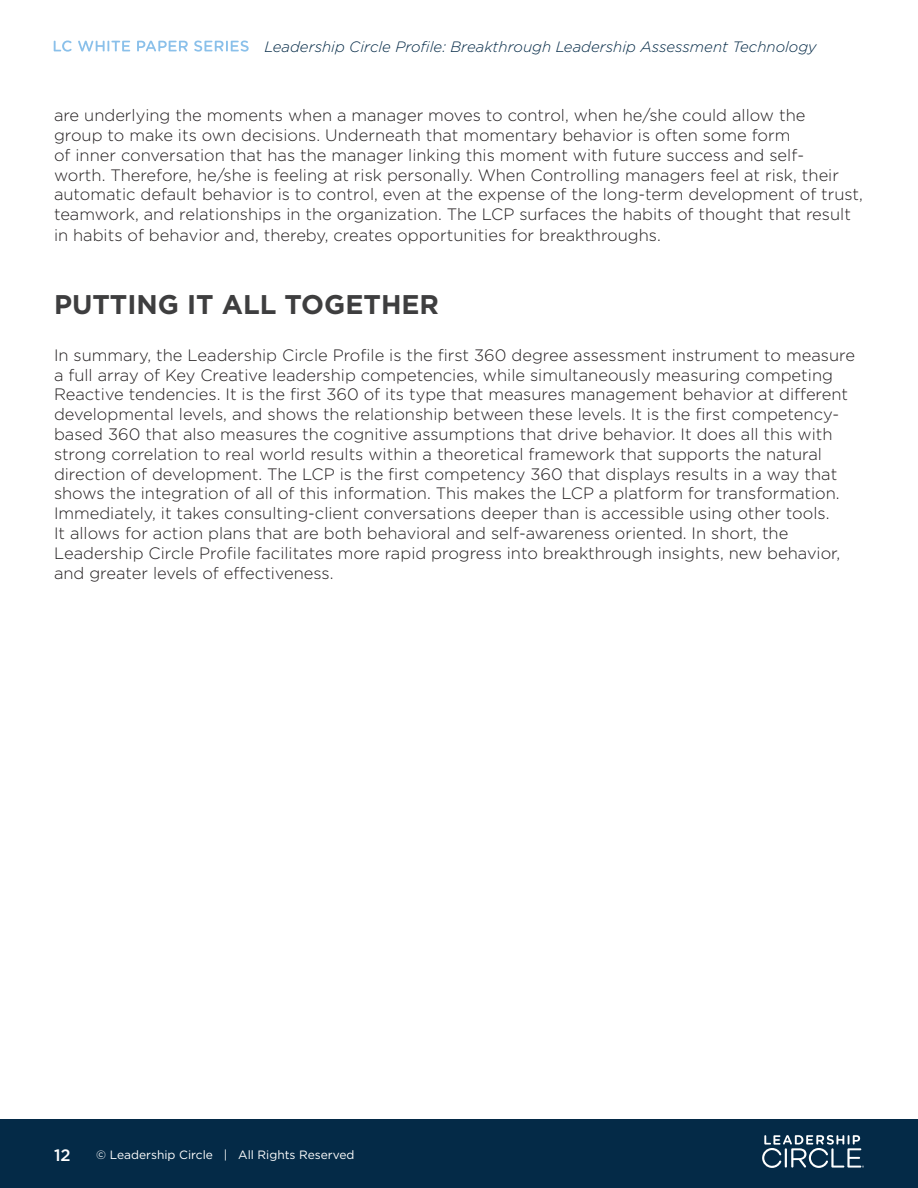
<style>
.page{position:relative;width:918px;height:1188px;background:#fff}
.page>*{position:absolute;margin:0;border:0;box-sizing:border-box;transform-origin:0 0}
.Header_Style_1{font:700 27px "Gotham";color:#3e3e3f}
.Paragraph_Style_1{font:300 16.5px/19.8px "Gotham";color:#231f20}
.t1{font:500 16.5px "Gotham";color:#fff}
.t2{font:italic 300 15px "Gotham";color:#042a47}
.t3{font:12px "Gotham";color:#fff}
</style>
<div class="page">
<svg style="left:54px;top:41px;width:18px;height:11px"></svg>
<svg style="left:78px;top:41px;width:52px;height:11px"></svg>
<svg style="left:137px;top:41px;width:51px;height:10px"></svg>
<svg style="left:194px;top:41px;width:55px;height:11px"></svg>
<div style="left:0;top:1119px;width:918px;height:69px;background:#042a47"></div>
<svg style="left:762px;top:1135px;width:102px;height:33px"></svg>
<p class="t2" style="left:265px;top:37px;width:554px">Leadership Circle Profile: Breakthrough Leadership Assessment Technology</p>
<p class="Paragraph_Style_1" style="left:54px;top:105px;width:811px">are underlying the moments when a manager moves to control, when he/she could allow the<br>group to make its own decisions. Underneath that momentary behavior is often some form<br>of inner conversation that has the manager linking this moment with future success and self-<br>worth. Therefore, he/she is feeling at risk personally. When Controlling managers feel at risk, their automatic default behavior is to control, even at the expense of the long-term development of trust, teamwork, and relationships in the organization. The LCP surfaces the habits of thought that result in habits of behavior and, thereby, creates opportunities for breakthroughs.</p>
<p class="Header_Style_1" style="left:54px;top:287px;width:387px">PUTTING IT ALL TOGETHER</p>
<p class="Paragraph_Style_1" style="left:54px;top:345px;width:803px">In summary, the Leadership Circle Profile is the first 360 degree assessment instrument to measure a full array of Key Creative leadership competencies, while simultaneously measuring competing Reactive tendencies. It is the first 360 of its type that measures management behavior at different developmental levels, and shows the relationship between these levels. It is the first competency&shy;based 360 that also measures the cognitive assumptions that drive behavior. It does all this with strong correlation to real world results within a theoretical framework that supports the natural direction of development. The LCP is the first competency 360 that displays results in a way that shows the integration of all of this information. This makes the LCP a platform for transformation.<br>Immediately, it takes consulting-client conversations deeper than is accessible using other tools.<br>It allows for action plans that are both behavioral and self-awareness oriented. In short, the Leadership Circle Profile facilitates more rapid progress into breakthrough insights, new behavior, and greater levels of effectiveness.</p>
<p class="t1" style="left:54px;top:1144px;width:18px">12</p>
<p class="t3" style="left:96px;top:1147px;width:260px">© Leadership Circle | All Rights Reserved</p>
</div>
